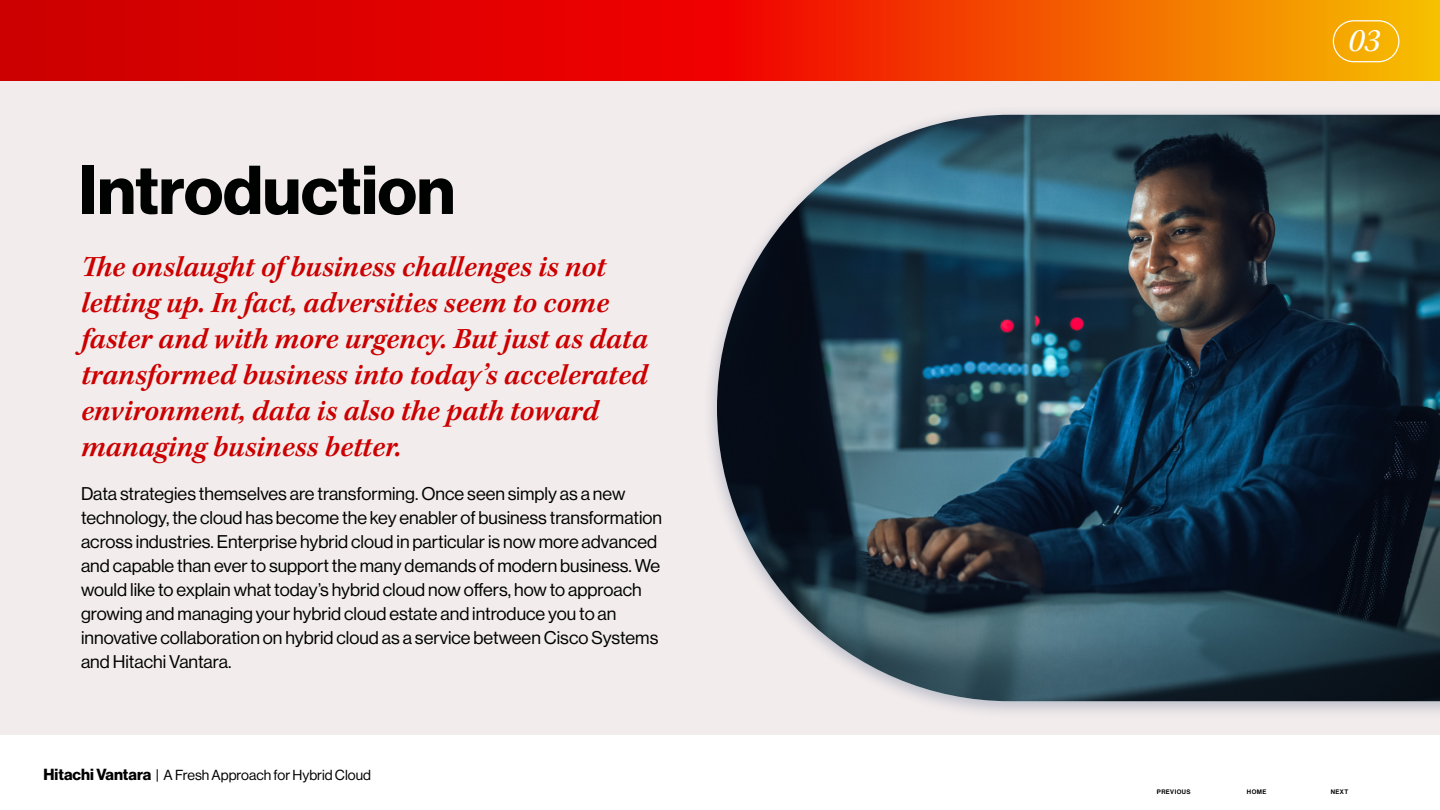
<style>
.page{position:relative;width:1440px;height:810px;background:#fff}
.page>*{position:absolute;margin:0;border:0;box-sizing:border-box;transform-origin:0 0}
.t1{font:67.5px "N Haas Grotesk DS Pro 75 Bd";color:#000101}
.t2{font:italic 33.75px "Kepler Std";color:#fff}
.t3{font:italic 600 30px/36px "Kepler Std";color:#c00}
.t4{font:18px/24px "N Haas Grotesk DS Pro 55 Rg";color:#000101}
.t5{font:14.25px "N Haas Grotesk DS Pro 55 Rg";color:#000101}
.t6{font:6.38px "N Haas Grotesk DS Pro 65 Md";letter-spacing:.065em;color:#000}
.s1{font-family:"N Haas Grotesk DS Pro 75 Bd";font-size:15.75px}
</style>
<div class="page">
<svg style="left:0;top:0;width:1440px;height:81px;background:#e82f00"></svg>
<div style="left:0;top:81px;width:1440px;height:654px;background:#f2ecec"></div>
<div style="left:1333px;top:20px;width:67px;height:42px;border:1px solid #fff;border-radius:20px"></div>
<div style="left:702px;top:104px;width:738px;height:617px;background:#0e2b5d;opacity:.24"></div>
<img style="left:717px;top:115px;width:723px;height:586px">
<h1 class="t1" style="left:79px;top:151px;width:378px">Introduction</h1>
<p class="t3" style="left:81px;top:250px;width:568px">The onslaught of business challenges is not letting up. In fact, adversities seem to come faster and with more urgency. But just as data transformed business into today’s accelerated environment, data is also the path toward managing business better.</p>
<p class="t4" style="left:81px;top:482px;width:583px">Data strategies themselves are transforming. Once seen simply as a new technology, the cloud has become the key enabler of business transformation across industries. Enterprise hybrid cloud in particular is now more advanced and capable than ever to support the many demands of modern business. We would like to explain what today’s hybrid cloud now offers, how to approach growing and managing your hybrid cloud estate and introduce you to an innovative collaboration on hybrid cloud as a service between Cisco Systems and Hitachi Vantara.</p>
<p class="t5" style="left:44px;top:767px;width:329px"><span class="s1">Hitachi Vantara</span> | A Fresh Approach for Hybrid Cloud</p>
<h2 class="t2" style="left:1348px;top:21px;width:33px">03</h2>
<p class="t6" style="left:1157px;top:788px;width:35px">PREVIOUS</p>
<p class="t6" style="left:1247px;top:788px;width:21px">HOME</p>
<p class="t6" style="left:1331px;top:788px;width:19px">NEXT</p>
</div>
